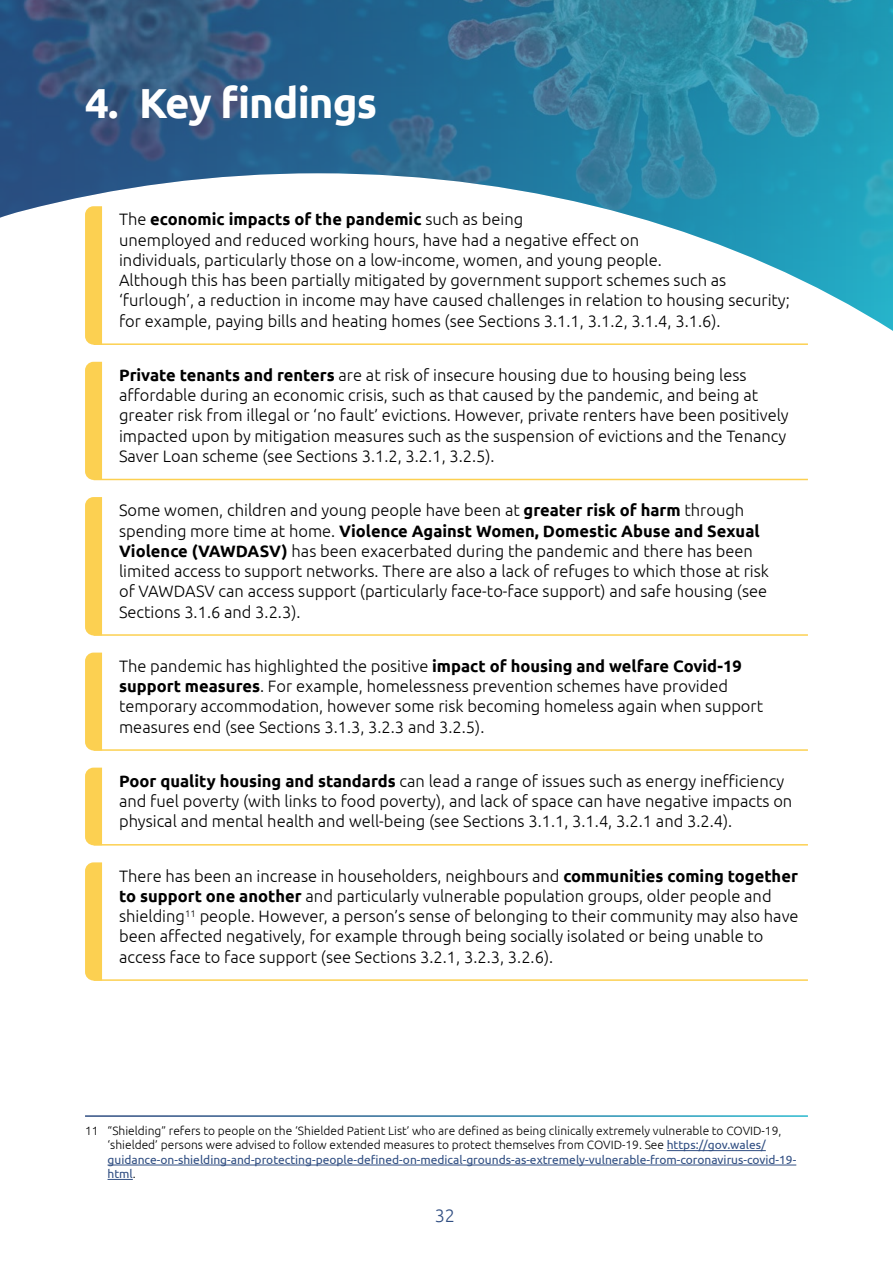
<style>
.page{position:relative;width:893px;height:1263px;background:#fff}
.page>*{position:absolute;margin:0;border:0;box-sizing:border-box;transform-origin:0 0}
.Section_head{font:700 42px "Ubuntu";letter-spacing:-.02em;color:#fff}
.t1{font:300 18px "Ubuntu";color:#304e82}
.Curved_box_para{font:300 16.5px/20.2px "Ubuntu";color:#000}
.Footnote_text{font:300 12px/14.4px "Ubuntu";color:#000}
.s1{font-weight:700}
.s2{font-weight:400;color:#304e82}
</style>
<div class="page">
<img style="left:0;top:0;width:893px;height:331px">
<div style="left:85px;top:206px;width:17px;height:139px;background:#fcd051"></div>
<hr style="left:94px;top:343px;width:714px;height:2px;background:#fcd051">
<div style="left:85px;top:362px;width:17px;height:118px;background:#fcd051"></div>
<hr style="left:94px;top:479px;width:714px;height:1px;background:#fcd051">
<div style="left:85px;top:497px;width:17px;height:138px;background:#fcd051"></div>
<hr style="left:94px;top:634px;width:714px;height:2px;background:#fcd051">
<div style="left:85px;top:653px;width:17px;height:97px;background:#fcd051"></div>
<hr style="left:94px;top:749px;width:714px;height:2px;background:#fcd051">
<svg style="left:85px;top:768px;width:17px;height:77px"></svg>
<hr style="left:94px;top:844px;width:714px;height:1px;background:#fcd051">
<div style="left:85px;top:862px;width:17px;height:118px;background:#fcd051"></div>
<hr style="left:94px;top:979px;width:714px;height:2px;background:#fcd051">
<hr style="left:667px;top:1150px;width:99px;height:1px;background:#304e82">
<hr style="left:108px;top:1164px;width:688px;height:1px;background:#304e82">
<svg style="left:108px;top:1179px;width:25px;height:1px"></svg>
<p class="Section_head" style="left:85px;top:77px;width:294px">4. Key findings</p>
<p class="Curved_box_para" style="left:119px;top:209px;width:672px">The <span class="s1">economic impacts of the pandemic</span> such as being<br>unemployed and reduced working hours, have had a negative effect on<br>individuals, particularly those on a low-income, women, and young people.<br>Although this has been partially mitigated by government support schemes such as ‘furlough’, a reduction in income may have caused challenges in relation to housing security; for example, paying bills and heating homes (see Sections 3.1.1, 3.1.2, 3.1.4, 3.1.6).</p>
<p class="Curved_box_para" style="left:119px;top:365px;width:671px"><span class="s1">Private tenants and renters</span> are at risk of insecure housing due to housing being less affordable during an economic crisis, such as that caused by the pandemic, and being at greater risk from illegal or ‘no fault’ evictions. However, private renters have been positively impacted upon by mitigation measures such as the suspension of evictions and the Tenancy Saver Loan scheme (see Sections 3.1.2, 3.2.1, 3.2.5).</p>
<p class="Curved_box_para" style="left:119px;top:500px;width:651px">Some women, children and young people have been at <span class="s1">greater risk of harm</span> through spending more time at home. <span class="s1">Violence Against Women, Domestic Abuse and Sexual Violence (VAWDASV)</span> has been exacerbated during the pandemic and there has been limited access to support networks. There are also a lack of refuges to which those at risk of VAWDASV can access support (particularly face-to-face support) and safe housing (see Sections 3.1.6 and 3.2.3).</p>
<p class="Curved_box_para" style="left:119px;top:655px;width:645px">The pandemic has highlighted the positive <span class="s1">impact of housing and welfare Covid-19 support measures</span>. For example, homelessness prevention schemes have provided temporary accommodation, however some risk becoming homeless again when support measures end (see Sections 3.1.3, 3.2.3 and 3.2.5).</p>
<p class="Curved_box_para" style="left:119px;top:770px;width:675px"><span class="s1">Poor quality housing and standards</span> can lead a range of issues such as energy inefficiency and fuel poverty (with links to food poverty), and lack of space can have negative impacts on physical and mental health and well-being (see Sections 3.1.1, 3.1.4, 3.2.1 and 3.2.4).</p>
<p class="Curved_box_para" style="left:119px;top:865px;width:681px">There has been an increase in householders, neighbours and <span class="s1">communities coming together to support one another</span> and particularly vulnerable population groups, older people and shielding<sup>11</sup> people. However, a person’s sense of belonging to their community may also have been affected negatively, for example through being socially isolated or being unable to access face to face support (see Sections 3.2.1, 3.2.3, 3.2.6).</p>
<p class="Footnote_text" style="left:108px;top:1123px;width:690px;text-indent:-22px">11 “Shielding” refers to people on the ‘Shielded Patient List’ who are defined as being clinically extremely vulnerable to COVID-19, ‘shielded’ persons were advised to follow extended measures to protect themselves from COVID-19. See <span class="s2">https://gov.wales/ guidance-on-shielding-and-protecting-people-defined-on-medical-grounds-as-extremely-vulnerable-from-coronavirus-covid-19- html</span>.</p>
<p class="t1" style="left:435px;top:1205px;width:22px">32</p>
</div>
